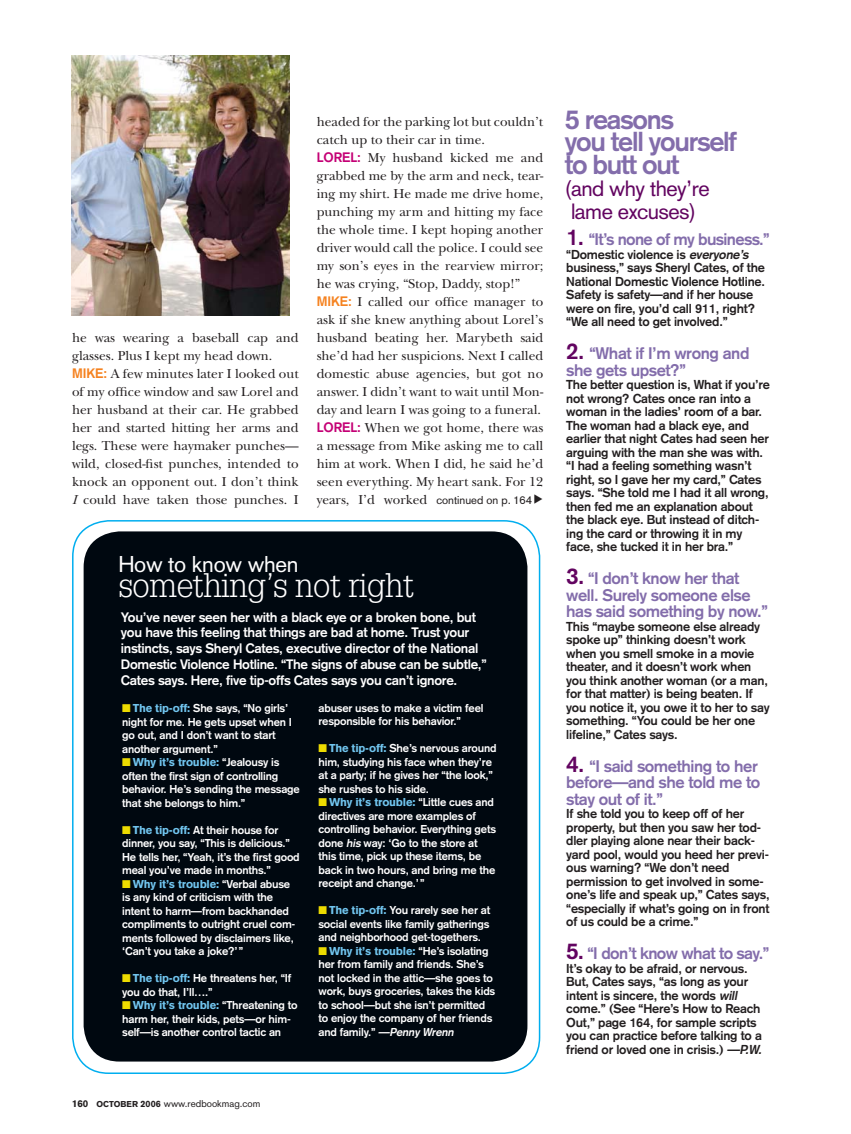
<style>
.page{position:relative;width:851px;height:1134px;background:#fff}
.page>*{position:absolute;margin:0;border:0;box-sizing:border-box;transform-origin:0 0}
.t1{font:300 33.3px "Glypha";letter-spacing:-.015em;color:#fff}
.t2{font:700 27px/22.5px "Akzidenz Grotesk";letter-spacing:-.045em;color:#836dab}
.t3{font:22.5px "Akzidenz Grotesk";letter-spacing:-.015em;color:#fff}
.t4{font:21.75px/22.5px "Akzidenz Grotesk";letter-spacing:-.025em;color:#620460}
.t5{font:700 16.5px/16.5px "Akzidenz Grotesk";letter-spacing:-.025em;color:#836dab}
.t6{font:13.5px/18px "New Baskerville";color:#231f20}
.t7{font:700 13.5px/15.8px "Akzidenz Grotesk";letter-spacing:-.02em;color:#fff}
.t8{font:700 12.75px/13.5px "Akzidenz Grotesk";letter-spacing:-.015em;color:#231f20}
.t9{font:700 11.25px/13.5px "Akzidenz Grotesk";letter-spacing:-.015em;color:#fff}
.t10{font:11.25px "Akzidenz Grotesk";color:#231f20}
.t11{font:9.75px "Akzidenz Grotesk";color:#231f20}
.s1{font-family:"Akzidenz Grotesk";font-weight:700;color:#f58220}
.s2{font-style:italic}
.s3{font-family:"Akzidenz Grotesk";font-weight:700;color:#c40075}
.s4{color:#eddb00}
.s5{font-weight:900;color:#71c5ef}
.s6{font-weight:900}
.s7{font-weight:900;font-size:8.4px}
.s8{font-weight:900;font-size:9px}
.s9{font-size:22.5px;color:#620460}
</style>
<div class="page">
<svg style="left:72px;top:520px;width:469px;height:553px"></svg>
<div style="left:84px;top:531px;width:443px;height:531px;background:#000810"></div>
<img style="left:71px;top:56px;width:218px;height:260px">
<p class="t6" style="left:72px;top:329px;width:228px">he was wearing a baseball cap and glasses. Plus I kept my head down.<br><span class="s1">MIKE:</span> A few minutes later I looked out of my office window and saw Lorel and her husband at their car. He grabbed her and started hitting her arms and legs. These were haymaker punches— wild, closed-fist punches, intended to knock an opponent out. I don’t think <span class="s2">I</span> could have taken those punches. I</p>
<p class="t6" style="left:316px;top:113px;width:228px">headed for the parking lot but couldn’t catch up to their car in time.<br><span class="s3">LOREL:</span> My husband kicked me and grabbed me by the arm and neck, tear&shy;ing my shirt. He made me drive home, punching my arm and hitting my face the whole time. I kept hoping another driver would call the police. I could see my son’s eyes in the rearview mirror; he was crying, “Stop, Daddy, stop!” <span class="s1">MIKE:</span> I called our office manager to ask if she knew anything about Lorel’s husband beating her. Marybeth said she’d had her suspicions. Next I called domestic abuse agencies, but got no answer. I didn’t want to wait until Mon&shy;day and learn I was going to a funeral.<br><span class="s3">LOREL:</span> When we got home, there was a message from Mike asking me to call him at work. When I did, he said he’d seen everything. My heart sank. For 12 years, I’d worked</p>
<p class="t10" style="left:436px;top:493px;width:97px">continued on p. 164</p>
<h3 class="t3" style="left:118px;top:551px;width:181px">How to know when</h3>
<h1 class="t1" style="left:118px;top:566px;width:297px">something’s not right</h1>
<p class="t7" style="left:121px;top:609px;width:367px">You’ve never seen her with a black eye or a broken bone, but you have this feeling that things are bad at home. Trust your instincts, says Sheryl Cates, executive director of the National Domestic Violence Hotline. “The signs of abuse can be subtle,” Cates says. Here, five tip-offs Cates says you can’t ignore.</p>
<p class="t9" style="left:122px;top:702px;width:171px"><span class="s4">■</span> <span class="s5">The tip-off:</span> She says, “No girls’ night for me. He gets upset when I go out, and I don’t want to start another argument.”</p>
<p class="t9" style="left:122px;top:756px;width:179px"><span class="s4">■</span> <span class="s5">Why it’s trouble:</span> “Jealousy is often the first sign of controlling behavior. He’s sending the message that she belongs to him.”</p>
<p class="t9" style="left:122px;top:823px;width:179px"><span class="s4">■</span> <span class="s5">The tip-off:</span> At their house for dinner, you say, “This is delicious.” He tells her, “Yeah, it’s the first good meal you’ve made in months.”</p>
<p class="t9" style="left:122px;top:877px;width:175px"><span class="s4">■</span> <span class="s5">Why it’s trouble:</span> “Verbal abuse is any kind of criticism with the intent to harm—from backhanded compliments to outright cruel com&shy;ments followed by disclaimers like, ‘Can’t you take a joke?’ ”</p>
<p class="t9" style="left:122px;top:972px;width:171px"><span class="s4">■</span> <span class="s5">The tip-off:</span> He threatens her, “If you do that, I’ll….”</p>
<p class="t9" style="left:122px;top:999px;width:177px"><span class="s4">■</span> <span class="s5">Why it’s trouble:</span> “Threatening to harm her, their kids, pets—or him&shy;self—is another control tactic an</p>
<p class="t9" style="left:318px;top:701px;width:166px">abuser uses to make a victim feel responsible for his behavior.”</p>
<p class="t9" style="left:318px;top:742px;width:180px"><span class="s4">■</span> <span class="s5">The tip-off:</span> She’s nervous around him, studying his face when they’re at a party; if he gives her “the look,” she rushes to his side.</p>
<p class="t9" style="left:318px;top:796px;width:179px"><span class="s4">■</span> <span class="s5">Why it’s trouble:</span> “Little cues and directives are more examples of controlling behavior. Everything gets done <span class="s2">his</span> way: ‘Go to the store at this time, pick up these items, be back in two hours, and bring me the receipt and change.’ ”</p>
<p class="t9" style="left:318px;top:904px;width:173px;text-align:justify"><span class="s4">■</span> <span class="s5">The tip-off:</span> You rarely see her at social events like family gatherings and neighborhood get-togethers.</p>
<p class="t9" style="left:318px;top:944px;width:178px"><span class="s4">■</span> <span class="s5">Why it’s trouble:</span> “He’s isolating her from family and friends. She’s not locked in the attic—she goes to work, buys groceries, takes the kids to school—but she isn’t permitted to enjoy the company of her friends and family.” <span class="s2">—Penny Wrenn</span></p>
<p class="t11" style="left:72px;top:1098px;width:190px"><span class="s6">160</span> <span class="s7">OCTOBER</span> <span class="s8">2006</span> www.redbookmag.com</p>
<h2 class="t2" style="left:564px;top:108px;width:174px">5 reasons<br>you tell yourself to butt out</h2>
<h3 class="t4" style="left:564px;top:178px;width:146px">( and why they’re lame excuses)</h3>
<h3 class="t5" style="left:566px;top:231px;width:205px"><span class="s9">1.</span> “It’s none of my business.”</h3>
<p class="t8" style="left:566px;top:247px;width:200px">“Domestic violence is <span class="s2">everyone’s </span>business,” says Sheryl Cates, of the National Domestic Violence Hotline.<br>Safety is safety—and if her house were on fire, you’d call 911, right? “We all need to get involved.”</p>
<h3 class="t5" style="left:566px;top:345px;width:185px"><span class="s9">2.</span> “What if I’m wrong and she gets upset?”</h3>
<p class="t8" style="left:566px;top:378px;width:205px">The better question is, What if you’re not wrong? Cates once ran into a woman in the ladies’ room of a bar.<br>The woman had a black eye, and earlier that night Cates had seen her arguing with the man she was with. “I had a feeling something wasn’t right, so I gave her my card,” Cates says. “She told me I had it all wrong, then fed me an explanation about the black eye. But instead of ditch&shy;ing the card or throwing it in my face, she tucked it in her bra.”</p>
<h3 class="t5" style="left:566px;top:570px;width:203px"><span class="s9">3.</span> “I don’t know her that well. Surely someone else has said something by now.”</h3>
<p class="t8" style="left:566px;top:619px;width:205px">This “maybe someone else already spoke up” thinking doesn’t work when you smell smoke in a movie theater, and it doesn’t work when you think another woman (or a man, for that matter) is being beaten. If you notice it, you owe it to her to say something. “You could be her one lifeline,” Cates says.</p>
<h3 class="t5" style="left:566px;top:757px;width:195px"><span class="s9">4.</span> “I said something to her before—and she told me to stay out of it.”</h3>
<p class="t8" style="left:566px;top:807px;width:205px">If she told you to keep off of her property, but then you saw her tod&shy;dler playing alone near their back&shy;yard pool, would you heed her previ&shy;ous warning? “We don’t need permission to get involved in some&shy;one’s life and speak up,” Cates says, “especially if what’s going on in front of us could be a crime.”</p>
<h3 class="t5" style="left:566px;top:945px;width:204px"><span class="s9">5.</span> “I don’t know what to say.”</h3>
<p class="t8" style="left:566px;top:961px;width:200px">It’s okay to be afraid, or nervous.<br>But, Cates says, “as long as your intent is sincere, the words <span class="s2">will </span>come.” (See “Here’s How to Reach Out,” page 164, for sample scripts you can practice before talking to a friend or loved one in crisis.) <span class="s2">—P.W.</span></p>
</div>
